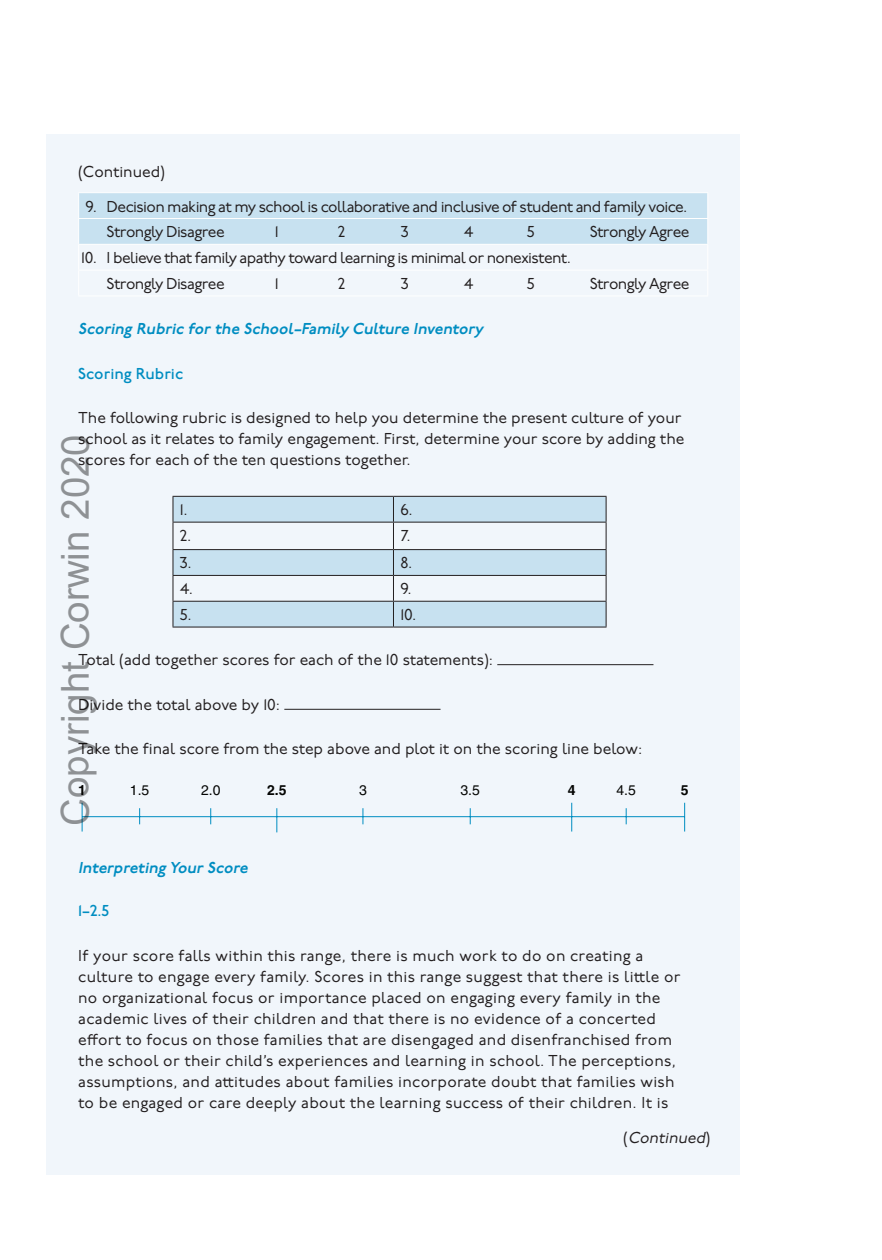
<style>
.page{position:relative;width:882px;height:1260px;background:#fff}
.page>*{position:absolute;margin:0;border:0;box-sizing:border-box;transform-origin:0 0}
.t1{font:38.5px "Arial";color:rgb(0 0 0/.41)}
.SE2_FL{font:15.75px/21px "P22 Underground CY";letter-spacing:.02em;color:#231f20}
.SE2_FL-2{font:15.75px/21px "P22 Underground CY";color:#231f20}
.SE2_FL-3{font:15.75px "P22 Underground CY";letter-spacing:-.04em;color:#231f20}
.SE2_Indented{font:15.75px "P22 Underground CY";color:#231f20}
.Art_Table_Text{font:15.75px "P22 Underground CY";letter-spacing:-.04em;color:#231f20}
.SE2_H2{font:italic 600 15.75px "P22 Underground CY";color:#008dc1}
.SE2_H3{font:500 15.75px "P22 Underground CY";color:#008dc1}
.SE2_FL-4{font:italic 15.75px "P22 Underground CY";color:#231f20}
.t2{font:14px "Helvetica";color:#040503}
.t3{font:700 14px "Helvetica";color:#040503}
.s1{font-style:normal}
</style>
<div class="page">
<div style="left:47px;top:134px;width:693px;height:1040px;background:#f1f6fb"></div>
<hr style="left:78px;top:192px;width:630px;height:1px;background:#fff">
<svg style="left:78px;top:193px;width:630px;height:102px"></svg>
<hr style="left:78px;top:296px;width:630px;height:1px;background:#fff">
<svg style="left:174px;top:497px;width:432px;height:130px;fill:#c7e1f0"></svg>
<hr style="left:173px;top:496px;width:220px;height:1px;background:#231f20">
<hr style="left:393px;top:496px;width:214px;height:1px;background:#231f20">
<hr style="left:173px;top:522px;width:220px;height:1px;background:#231f20">
<hr style="left:393px;top:522px;width:214px;height:1px;background:#231f20">
<hr style="left:173px;top:549px;width:220px;height:1px;background:#231f20">
<hr style="left:393px;top:549px;width:214px;height:1px;background:#231f20">
<hr style="left:173px;top:575px;width:220px;height:1px;background:#231f20">
<hr style="left:393px;top:575px;width:214px;height:1px;background:#231f20">
<hr style="left:173px;top:601px;width:220px;height:1px;background:#231f20">
<svg style="left:173px;top:497px;width:1px;height:130px"></svg>
<hr style="left:393px;top:601px;width:214px;height:1px;background:#231f20">
<svg style="left:393px;top:497px;width:1px;height:130px"></svg>
<svg style="left:606px;top:497px;width:1px;height:130px"></svg>
<hr style="left:173px;top:627px;width:220px;height:1px;background:#231f20">
<hr style="left:393px;top:627px;width:214px;height:1px;background:#231f20">
<hr style="left:497px;top:664px;width:156px;height:1px;background:#231f20">
<hr style="left:284px;top:709px;width:157px;height:1px;background:#231f20">
<hr style="left:82px;top:816px;width:603px;height:1px;background:#008dc1">
<svg style="left:82px;top:803px;width:1px;height:29px"></svg>
<svg style="left:139px;top:808px;width:1px;height:16px"></svg>
<svg style="left:210px;top:808px;width:1px;height:16px"></svg>
<svg style="left:276px;top:808px;width:1px;height:24px"></svg>
<svg style="left:363px;top:808px;width:1px;height:16px"></svg>
<svg style="left:470px;top:808px;width:1px;height:16px"></svg>
<svg style="left:571px;top:803px;width:1px;height:29px"></svg>
<svg style="left:626px;top:808px;width:1px;height:16px"></svg>
<svg style="left:684px;top:803px;width:1px;height:29px"></svg>
<p class="SE2_FL-2" style="left:78px;top:162px;width:89px">(Continued)</p>
<p class="SE2_FL-3" style="left:86px;top:198px;width:603px">9. Decision making at my school is collaborative and inclusive of student and family voice.</p>
<p class="Art_Table_Text" style="left:107px;top:224px;width:119px">Strongly Disagree</p>
<p class="Art_Table_Text" style="left:275px;top:224px;width:5px">1</p>
<p class="Art_Table_Text" style="left:338px;top:224px;width:9px">2</p>
<p class="Art_Table_Text" style="left:401px;top:224px;width:10px">3</p>
<p class="Art_Table_Text" style="left:464px;top:224px;width:11px">4</p>
<p class="Art_Table_Text" style="left:527px;top:224px;width:9px">5</p>
<p class="Art_Table_Text" style="left:590px;top:224px;width:101px">Strongly Agree</p>
<p class="SE2_FL-3" style="left:81px;top:249px;width:491px">10. I believe that family apathy toward learning is minimal or nonexistent.</p>
<p class="Art_Table_Text" style="left:107px;top:275px;width:119px">Strongly Disagree</p>
<p class="Art_Table_Text" style="left:275px;top:275px;width:5px">1</p>
<p class="Art_Table_Text" style="left:338px;top:275px;width:9px">2</p>
<p class="Art_Table_Text" style="left:401px;top:275px;width:10px">3</p>
<p class="Art_Table_Text" style="left:464px;top:275px;width:11px">4</p>
<p class="Art_Table_Text" style="left:527px;top:275px;width:9px">5</p>
<p class="Art_Table_Text" style="left:590px;top:275px;width:101px">Strongly Agree</p>
<p class="SE2_H2" style="left:78px;top:320px;width:410px">Scoring Rubric for the School–Family Culture Inventory</p>
<p class="SE2_H3" style="left:78px;top:365px;width:106px">Scoring Rubric</p>
<p class="SE2_FL-2" style="left:78px;top:408px;width:608px">The following rubric is designed to help you determine the present culture of your school as it relates to family engagement. First, determine your score by adding the scores for each of the ten questions together.</p>
<p class="Art_Table_Text" style="left:180px;top:501px;width:9px">1.</p>
<p class="Art_Table_Text" style="left:400px;top:501px;width:14px">6.</p>
<p class="Art_Table_Text" style="left:180px;top:527px;width:13px">2.</p>
<p class="Art_Table_Text" style="left:400px;top:527px;width:12px">7.</p>
<p class="Art_Table_Text" style="left:180px;top:555px;width:13px">3.</p>
<p class="Art_Table_Text" style="left:400px;top:555px;width:13px">8.</p>
<p class="Art_Table_Text" style="left:180px;top:580px;width:15px">4.</p>
<p class="Art_Table_Text" style="left:400px;top:580px;width:13px">9.</p>
<p class="Art_Table_Text" style="left:180px;top:606px;width:13px">5.</p>
<p class="Art_Table_Text" style="left:400px;top:606px;width:17px">10.</p>
<p class="SE2_Indented" style="left:78px;top:651px;width:416px">Total (add together scores for each of the 10 statements):</p>
<p class="SE2_Indented" style="left:78px;top:696px;width:204px">Divide the total above by 10:</p>
<p class="SE2_Indented" style="left:78px;top:741px;width:566px">Take the final score from the step above and plot it on the scoring line below:</p>
<p class="t3" style="left:78px;top:781px;width:9px">1</p>
<p class="t2" style="left:130px;top:782px;width:21px">1.5</p>
<p class="t2" style="left:201px;top:782px;width:21px">2.0</p>
<p class="t3" style="left:267px;top:781px;width:21px">2.5</p>
<p class="t2" style="left:359px;top:782px;width:9px">3</p>
<p class="t2" style="left:461px;top:782px;width:21px">3.5</p>
<p class="t3" style="left:568px;top:781px;width:9px">4</p>
<p class="t3" style="left:681px;top:781px;width:9px">5</p>
<h1 class="t1" style="left:49px;top:826px;width:393px;rotate:-90deg">Copyright Corwin 2020</h1>
<p class="t2" style="left:616px;top:782px;width:21px">4.5</p>
<p class="SE2_H2" style="left:78px;top:859px;width:174px">Interpreting Your Score</p>
<p class="SE2_H3" style="left:78px;top:903px;width:33px">1–2.5</p>
<p class="SE2_FL" style="left:78px;top:946px;width:604px">If your score falls within this range, there is much work to do on creating a culture to engage every family. Scores in this range suggest that there is little or no organizational focus or importance placed on engaging every family in the academic lives of their children and that there is no evidence of a concerted effort to focus on those families that are disengaged and disenfranchised from the school or their child’s experiences and learning in school. The perceptions, assumptions, and attitudes about families incorporate doubt that families wish to be engaged or care deeply about the learning success of their children. It is</p>
<p class="SE2_FL-4" style="left:623px;top:1129px;width:89px"><span class="s1">(</span> Continued<span class="s1">)</span></p>
</div>
